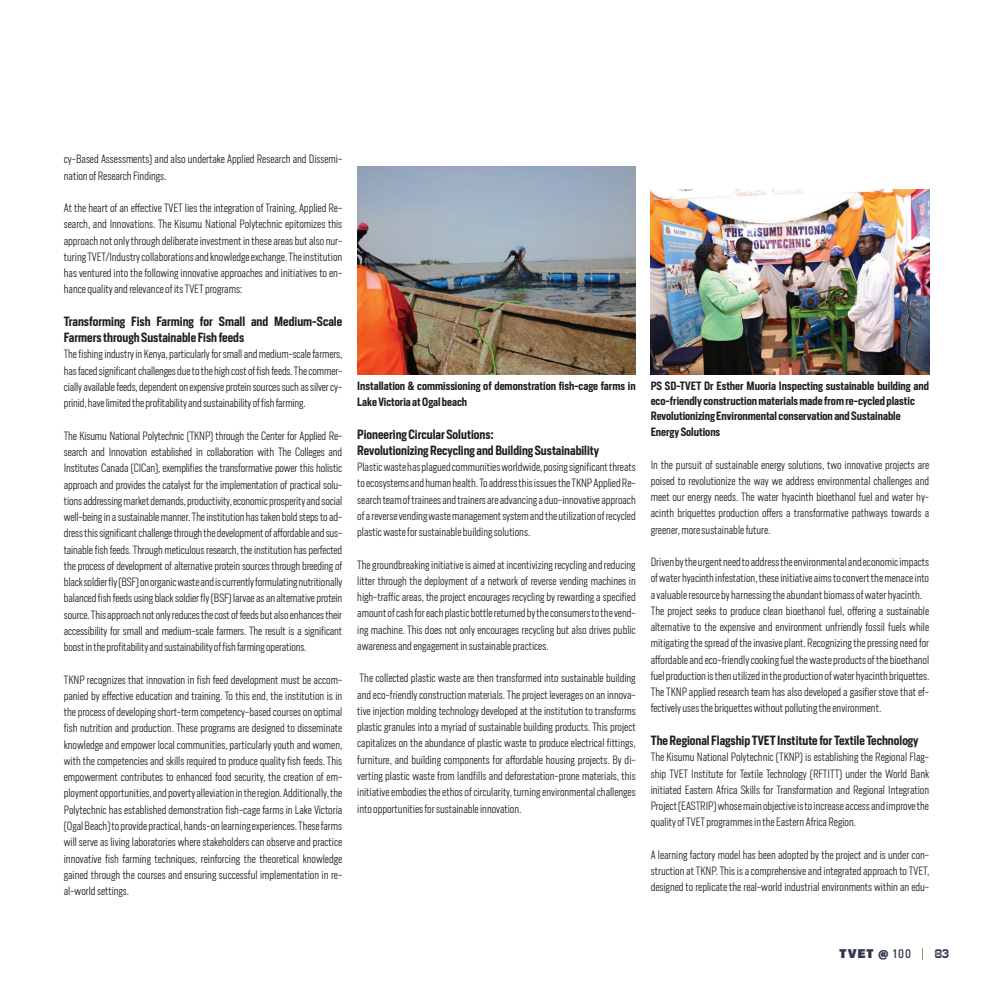
<style>
.page{position:relative;width:993px;height:993px;background:#fff}
.page>*{position:absolute;margin:0;border:0;box-sizing:border-box;transform-origin:0 0}
.t1{font:600 12.5px/16.2px "Heron Sans Cond";color:#231f20}
.t2{font:800 12.5px "Milligram Trial";color:#2d354e}
.t3{font:12.5px "NORTHDENROUGH Regular";color:#2d354e}
.t4{font:300 11.25px/16.2px "Heron Sans Cond";color:#231f20;text-align:justify}
.t5{font:600 11.25px/15px "Heron Sans Cond";color:#231f20}
.s1{font-family:"Akrobat";font-weight:700}
</style>
<div class="page">
<img style="left:357px;top:166px;width:278px;height:208px">
<img style="left:650px;top:189px;width:278px;height:185px">
<p class="t4" style="left:64px;top:151px;width:280px">cy-Based Assessments) and also undertake Applied Research and Dissemi&shy;nation of Research Findings.</p>
<p class="t4" style="left:64px;top:199px;width:280px">At the heart of an effective TVET lies the integration of Training, Applied Re&shy;search, and Innovations. The Kisumu National Polytechnic epitomizes this approach not only through deliberate investment in these areas but also nur&shy;turing TVET/Industry collaborations and knowledge exchange. The institution has ventured into the following innovative approaches and initiatives to en&shy;hance quality and relevance of its TVET programs:</p>
<p class="t1" style="left:64px;top:313px;width:280px">Transforming Fish Farming for Small and Medium-Scale<br>Farmers through Sustainable Fish feeds</p>
<p class="t4" style="left:64px;top:346px;width:280px">The fishing industry in Kenya, particularly for small and medium-scale farmers, has faced significant challenges due to the high cost of fish feeds. The commer&shy;cially available feeds, dependent on expensive protein sources such as silver cy&shy;prinid, have limited the profitability and sustainability of fish farming.</p>
<p class="t4" style="left:64px;top:427px;width:280px">The Kisumu National Polytechnic (TKNP) through the Center for Applied Re&shy;search and Innovation established in collaboration with The Colleges and Institutes Canada (CICan), exemplifies the transformative power this holistic approach and provides the catalyst for the implementation of practical solu&shy;tions addressing market demands, productivity, economic prosperity and social well-being in a sustainable manner. The institution has taken bold steps to ad&shy;dress this significant challenge through the development of affordable and sus&shy;tainable fish feeds. Through meticulous research, the institution has perfected the process of development of alternative protein sources through breeding of black soldier fly (BSF) on organic waste and is currently formulating nutritionally balanced fish feeds using black soldier fly (BSF) larvae as an alternative protein source. This approach not only reduces the cost of feeds but also enhances their accessibility for small and medium-scale farmers. The result is a significant boost in the profitability and sustainability of fish farming operations.</p>
<p class="t4" style="left:64px;top:671px;width:280px">TKNP recognizes that innovation in fish feed development must be accom&shy;panied by effective education and training. To this end, the institution is in the process of developing short-term competency-based courses on optimal fish nutrition and production. These programs are designed to disseminate knowledge and empower local communities, particularly youth and women, with the competencies and skills required to produce quality fish feeds. This empowerment contributes to enhanced food security, the creation of em&shy;ployment opportunities, and poverty alleviation in the region. Additionally, the Polytechnic has established demonstration fish-cage farms in Lake Victoria (Ogal Beach) to provide practical, hands-on learning experiences. These farms will serve as living laboratories where stakeholders can observe and practice innovative fish farming techniques, reinforcing the theoretical knowledge gained through the courses and ensuring successful implementation in re&shy;al-world settings.</p>
<p class="t5" style="left:357px;top:377px;width:280px;line-height:16.2px">Installation &amp; commissioning of demonstration fish-cage farms in<br>Lake Victoria at Ogal beach</p>
<p class="t1" style="left:357px;top:425px;width:243px">Pioneering Circular Solutions:<br>Revolutionizing Recycling and Building Sustainability</p>
<p class="t4" style="left:357px;top:458px;width:280px">Plastic waste has plagued communities worldwide, posing significant threats to ecosystems and human health. To address this issues the TKNP Applied Re&shy;search team of trainees and trainers are advancing a duo-innovative approach of a reverse vending waste management system and the utilization of recycled plastic waste for sustainable building solutions.</p>
<p class="t4" style="left:357px;top:556px;width:280px">The groundbreaking initiative is aimed at incentivizing recycling and reducing litter through the deployment of a network of reverse vending machines in high-traffic areas, the project encourages recycling by rewarding a specified amount of cash for each plastic bottle returned by the consumers to the vend&shy;ing machine. This does not only encourages recycling but also drives public awareness and engagement in sustainable practices.</p>
<p class="t4" style="left:357px;top:669px;width:280px">The collected plastic waste are then transformed into sustainable building and eco-friendly construction materials. The project leverages on an innova&shy;tive injection molding technology developed at the institution to transforms plastic granules into a myriad of sustainable building products. This project capitalizes on the abundance of plastic waste to produce electrical fittings, furniture, and building components for affordable housing projects. By di&shy;verting plastic waste from landfills and deforestation-prone materials, this initiative embodies the ethos of circularity, turning environmental challenges into opportunities for sustainable innovation.</p>
<p class="t5" style="left:650px;top:378px;width:280px">PS SD-TVET Dr Esther Muoria Inspecting sustainable building and eco-friendly construction materials made from re-cycled plastic<br>Revolutionizing Environmental conservation and Sustainable</p>
<p class="t5" style="left:650px;top:424px;width:71px">Energy Solutions</p>
<p class="t4" style="left:650px;top:456px;width:280px">In the pursuit of sustainable energy solutions, two innovative projects are poised to revolutionize the way we address environmental challenges and meet our energy needs. The water hyacinth bioethanol fuel and water hy&shy;acinth briquettes production offers a transformative pathways towards a greener, more sustainable future.</p>
<p class="t4" style="left:650px;top:553px;width:280px;text-align:left">Driven by the urgent need to address the environmental and economic impacts of water hyacinth infestation, these initiative aims to convert the menace into a valuable resource by harnessing the abundant biomass of water hyacinth.<br>The project seeks to produce clean bioethanol fuel, offering a sustainable alternative to the expensive and environment unfriendly fossil fuels while mitigating the spread of the invasive plant. Recognizing the pressing need for affordable and eco-friendly cooking fuel the waste products of the bioethanol fuel production is then utilized in the production of water hyacinth briquettes.<br>The TKNP applied research team has also developed a gasifier stove that ef&shy;fectively uses the briquettes without polluting the environment.</p>
<p class="t1" style="left:650px;top:732px;width:269px">The Regional Flagship TVET Institute for Textile Technology</p>
<p class="t4" style="left:650px;top:748px;width:280px">The Kisumu National Polytechnic (TKNP) is establishing the Regional Flag&shy;ship TVET Institute for Textile Technology (RFTITT) under the World Bank initiated Eastern Africa Skills for Transformation and Regional Integration Project (EASTRIP) whose main objective is to increase access and improve the quality of TVET programmes in the Eastern Africa Region.</p>
<p class="t4" style="left:650px;top:846px;width:280px">A learning factory model has been adopted by the project and is under con&shy;struction at TKNP. This is a comprehensive and integrated approach to TVET, designed to replicate the real-world industrial environments within an edu-</p>
<p class="t2" style="left:839px;top:943px;width:73px">TVET @ <span class="s1">100</span></p>
<p class="t3" style="left:934px;top:945px;width:16px">83</p>
</div>
